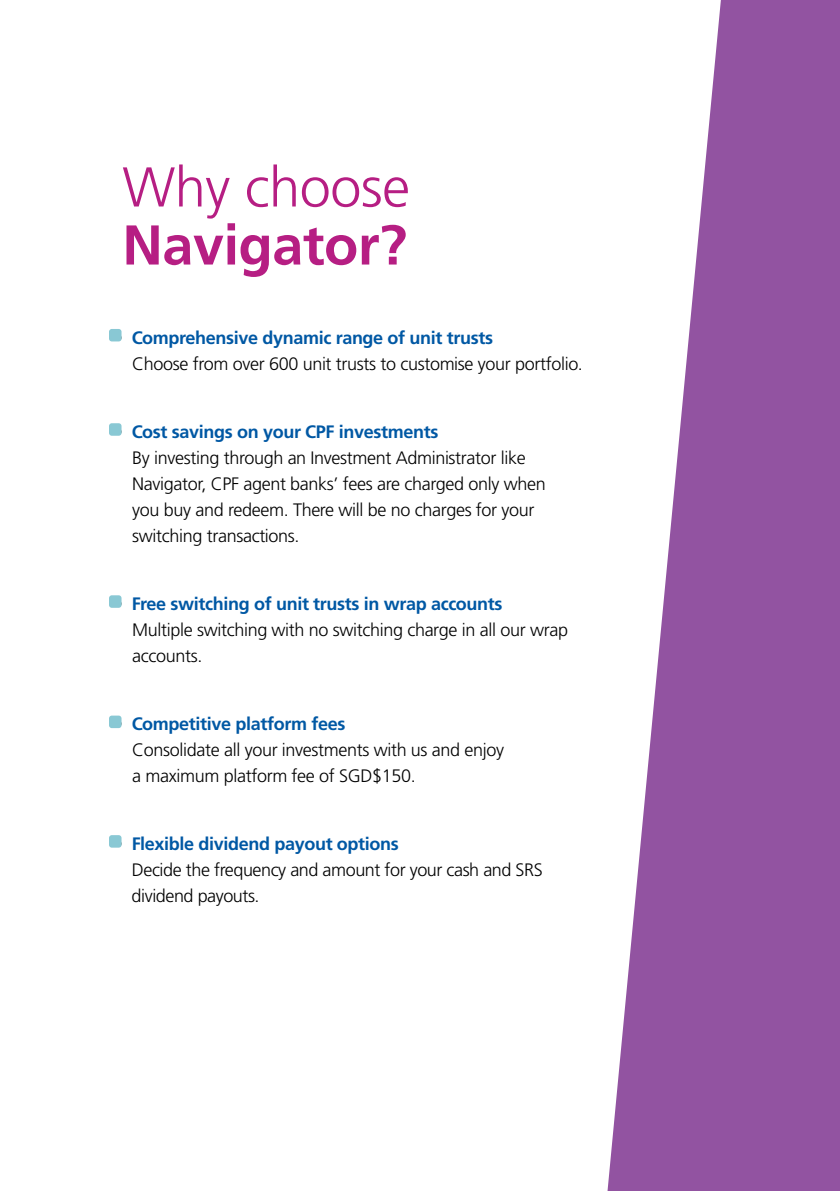
<style>
.page{position:relative;width:840px;height:1191px;background:#fff}
.page>*{position:absolute;margin:0;border:0;box-sizing:border-box;transform-origin:0 0}
.t1{font:700 56px "Frutiger";letter-spacing:-.01em;color:#b61e83}
.t2{font:300 56px "Frutiger";letter-spacing:-.01em;color:#b61e83}
.t3{font:300 18px/26px "Frutiger";letter-spacing:-.02em;color:#000}
.s1{font-weight:700}
.s2{font-weight:700;color:#0058a4}
</style>
<div class="page">
<hr style="left:839px;top:0;width:1px;height:1191px;background:#000">
<svg style="left:607px;top:0;width:232px;height:1191px;fill:#9253a1"></svg>
<div style="left:109px;top:329px;width:12px;height:12px;background:#89c8d4;border-radius:3px"></div>
<div style="left:109px;top:423px;width:12px;height:13px;background:#89c8d4;border-radius:3px"></div>
<div style="left:109px;top:595px;width:12px;height:13px;background:#89c8d4;border-radius:3px"></div>
<div style="left:109px;top:715px;width:12px;height:13px;background:#89c8d4;border-radius:3px"></div>
<div style="left:109px;top:835px;width:12px;height:12px;background:#89c8d4;border-radius:3px"></div>
<h1 class="t2" style="left:122px;top:155px;width:289px">Why choose</h1>
<h1 class="t1" style="left:122px;top:212px;width:286px">Navigator?</h1>
<p class="t3" style="left:132px;top:325px;width:452px;text-indent:-19px"><span class="s1">•</span> <span class="s2">Comprehensive dynamic range of unit trusts<br></span>Choose from over 600 unit trusts to customise your portfolio.</p>
<p class="t3" style="left:132px;top:419px;width:415px;text-indent:-19px"><span class="s1">•</span> <span class="s2">Cost savings on your CPF investments<br></span>By investing through an Investment Administrator like Navigator, CPF agent banks’ fees are charged only when you buy and redeem. There will be no charges for your switching transactions.</p>
<p class="t3" style="left:132px;top:591px;width:437px;text-indent:-19px"><span class="s1">•</span> <span class="s2">Free switching of unit trusts in wrap accounts<br></span>Multiple switching with no switching charge in all our wrap accounts.</p>
<p class="t3" style="left:132px;top:711px;width:373px;text-indent:-19px"><span class="s1">•</span> <span class="s2">Competitive platform fees<br></span>Consolidate all your investments with us and enjoy a maximum platform fee of SGD$150.</p>
<p class="t3" style="left:132px;top:831px;width:412px;text-indent:-18px"><span class="s1">•</span> <span class="s2">Flexible dividend payout options<br></span>Decide the frequency and amount for your cash and SRS dividend payouts.</p>
</div>
